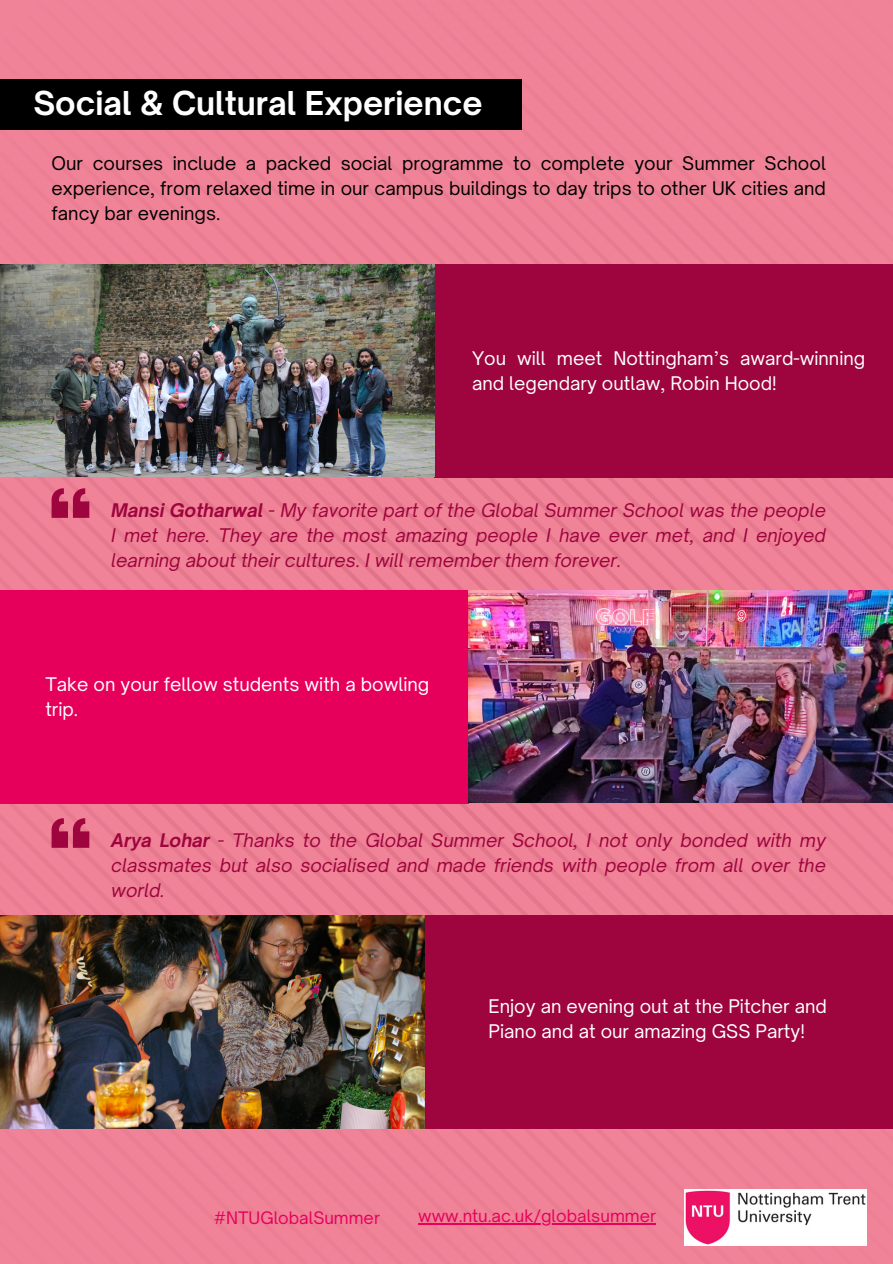
<style>
.page{position:relative;width:893px;height:1264px;background:#fff}
.page>*{position:absolute;margin:0;border:0;box-sizing:border-box;transform-origin:0 0}
.t1{font:700 31.5px "Open Sauce One";color:#fff}
.t2{font:italic 18px/24.8px "Open Sauce One";color:#9e043d;text-align:justify}
.t3{font:18px/24.8px "Open Sauce One";color:#fff}
.t4{font:18px/24.8px "Open Sauce One";color:#000;text-align:justify}
.t5{font:16.5px "Open Sauce One";color:#e6005b}
.s1{font-weight:700}
</style>
<div class="page">
<img style="left:0;top:0;width:892px;height:1263px">
<div style="left:0;top:79px;width:521px;height:51px;background:#000"></div>
<div style="left:434px;top:264px;width:458px;height:213px;background:#9e043d"></div>
<div style="left:0;top:590px;width:468px;height:213px;background:#e6005b"></div>
<div style="left:425px;top:915px;width:467px;height:213px;background:#9e043d"></div>
<svg style="left:52px;top:488px;width:37px;height:29px"></svg>
<svg style="left:52px;top:818px;width:37px;height:29px"></svg>
<img style="left:0;top:264px;width:435px;height:213px">
<img style="left:0;top:915px;width:424px;height:213px">
<img style="left:468px;top:590px;width:424px;height:213px">
<img style="left:684px;top:1189px;width:182px;height:56px">
<hr style="left:418px;top:1223px;width:238px;height:1px;background:#e6005b">
<h1 class="t1" style="left:33px;top:84px;width:450px">Social &amp; Cultural Experience</h1>
<p class="t4" style="left:52px;top:151px;width:775px">Our courses include a packed social programme to complete your Summer School experience, from relaxed time in our campus buildings to day trips to other UK cities and fancy bar evenings.</p>
<p class="t3" style="left:472px;top:346px;width:394px">You will meet Nottingham’s award-winning and legendary outlaw, Robin Hood!</p>
<p class="t2" style="left:111px;top:498px;width:716px"><span class="s1">Mansi Gotharwal</span> - My favorite part of the Global Summer School was the people I met here. They are the most amazing people I have ever met, and I enjoyed learning about their cultures. I will remember them forever.</p>
<p class="t3" style="left:45px;top:671px;width:385px">Take on your fellow students with a bowling trip.</p>
<p class="t2" style="left:111px;top:827px;width:716px"><span class="s1">Arya Lohar</span> - Thanks to the Global Summer School, I not only bonded with my classmates but also socialised and made friends with people from all over the world.</p>
<p class="t3" style="left:488px;top:993px;width:340px">Enjoy an evening out at the Pitcher and<br>Piano and at our amazing GSS Party!</p>
<p class="t5" style="left:214px;top:1206px;width:168px">#NTUGlobalSummer</p>
<p class="t5" style="left:418px;top:1205px;width:239px">www.ntu.ac.uk/globalsummer</p>
</div>
